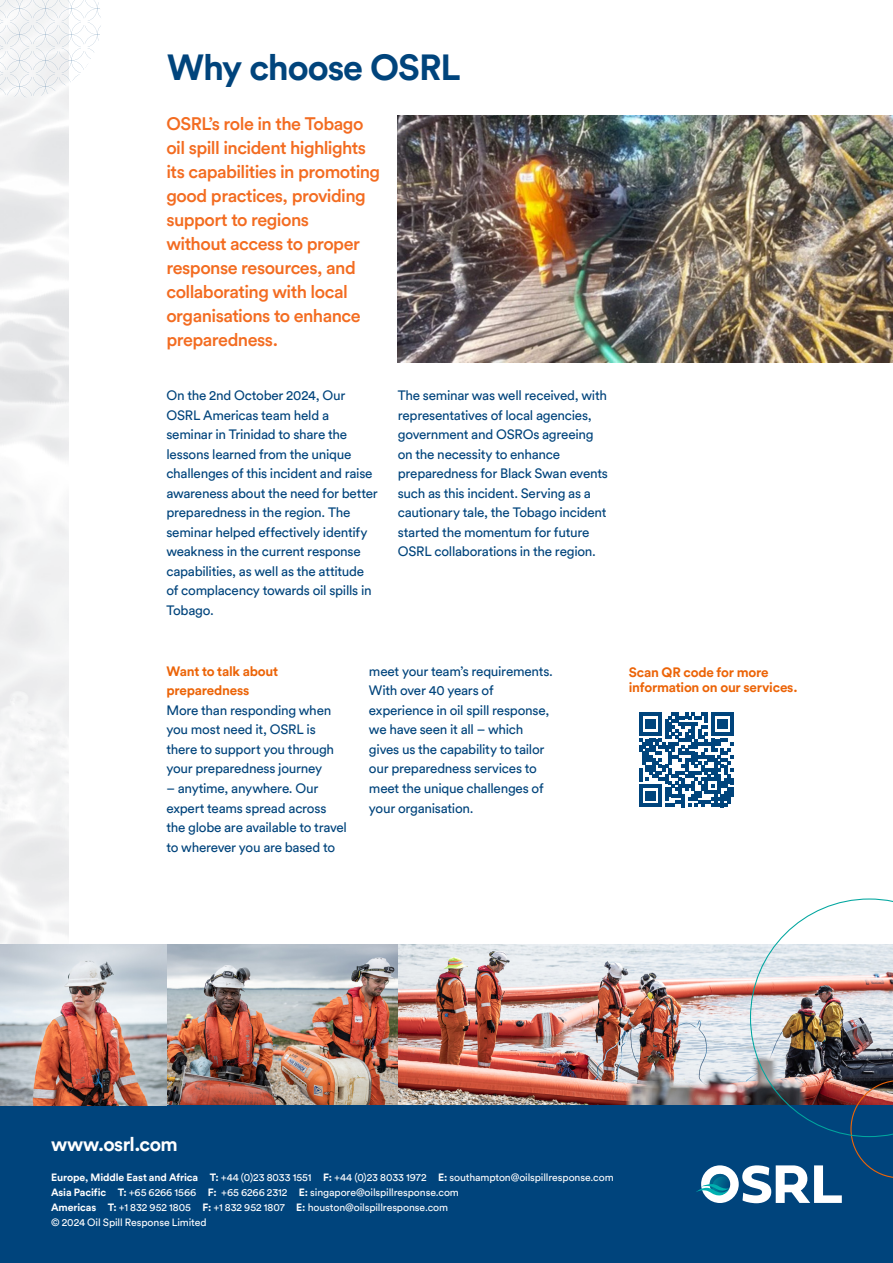
<style>
.page{position:relative;width:893px;height:1263px;background:#fff}
.page>*{position:absolute;margin:0;border:0;box-sizing:border-box;transform-origin:0 0}
.t1{font:700 36px "Circular Std";letter-spacing:-.03em;color:#00447c}
.t2{font:700 19.5px "Circular Std";letter-spacing:-.03em;color:#fff}
.t3{font:500 18px/24px "Circular Std";letter-spacing:-.03em;color:#f36c21}
.t4{font:13.5px/19.5px "Circular Std";letter-spacing:-.02em;color:#00447c}
.t5{font:700 13.5px/19.5px "Circular Std";letter-spacing:-.02em;color:#ec6408}
.t6{font:10.5px "Circular Std";letter-spacing:-.01em;color:#fff}
.s1{font-weight:700}
</style>
<div class="page">
<img style="left:68px;top:944px;width:628px;height:161px">
<img style="left:398px;top:115px;width:495px;height:248px">
<img style="left:0;top:97px;width:68px;height:1008px">
<div style="left:0;top:1105px;width:893px;height:158px;background:#00447c"></div>
<svg style="left:0;top:0;width:101px;height:97px"></svg>
<img style="left:696px;top:898px;width:197px;height:305px">
<svg style="left:639px;top:713px;width:95px;height:94px"></svg>
<hr style="left:730px;top:787px;width:4px;height:10px;background:#00447c">
<p class="t1" style="left:167px;top:44px;width:295px">Why choose OSRL</p>
<p class="t3" style="left:166px;top:111px;width:215px">OSRL’s role in the Tobago oil spill incident highlights its capabilities in promoting good practices, providing support to regions<br>without access to proper response resources, and collaborating with local organisations to enhance preparedness.</p>
<p class="t4" style="left:166px;top:385px;width:213px">On the 2nd October 2024, Our<br>OSRL Americas team held a seminar in Trinidad to share the lessons learned from the unique challenges of this incident and raise awareness about the need for better preparedness in the region. The seminar helped effectively identify weakness in the current response capabilities, as well as the attitude of complacency towards oil spills in<br>Tobago.</p>
<p class="t4" style="left:398px;top:385px;width:212px">The seminar was well received, with representatives of local agencies, government and OSROs agreeing on the necessity to enhance preparedness for Black Swan events such as this incident. Serving as a cautionary tale, the Tobago incident started the momentum for future OSRL collaborations in the region.</p>
<p class="t5" style="left:166px;top:661px;width:113px">Want to talk about preparedness</p>
<p class="t4" style="left:166px;top:700px;width:169px">More than responding when you most need it, OSRL is there to support you through your preparedness journey</p>
<p class="t4" style="left:166px;top:778px;width:182px">– anytime, anywhere. Our expert teams spread across the globe are available to travel to wherever you are based to</p>
<p class="t4" style="left:369px;top:661px;width:186px">meet your team’s requirements.<br>With over 40 years of experience in oil spill response, we have seen it all – which gives us the capability to tailor our preparedness services to meet the unique challenges of your organisation.</p>
<p class="t5" style="left:629px;top:664px;width:170px;line-height:15px">Scan QR code for more information on our services.</p>
<p class="t2" style="left:51px;top:1132px;width:128px">www.osrl.com</p>
<p class="t6" style="left:51px;top:1171px;width:564px"><span class="s1">Europe, Middle East and Africa T:</span> +44 (0)23 8033 1551 <span class="s1">F:</span> +44 (0)23 8033 1972 <span class="s1">E:</span> southampton@oilspillresponse.com</p>
<p class="t6" style="left:51px;top:1186px;width:409px"><span class="s1">Asia Pacific T:</span> +65 6266 1566 <span class="s1">F:</span> +65 6266 2312 <span class="s1">E:</span> singapore@oilspillresponse.com</p>
<p class="t6" style="left:51px;top:1201px;width:399px"><span class="s1">Americas T:</span> +1 832 952 1805 <span class="s1">F:</span> +1 832 952 1807 <span class="s1">E:</span> houston@oilspillresponse.com</p>
<p class="t6" style="left:51px;top:1216px;width:157px">© 2024 Oil Spill Response Limited</p>
</div>
